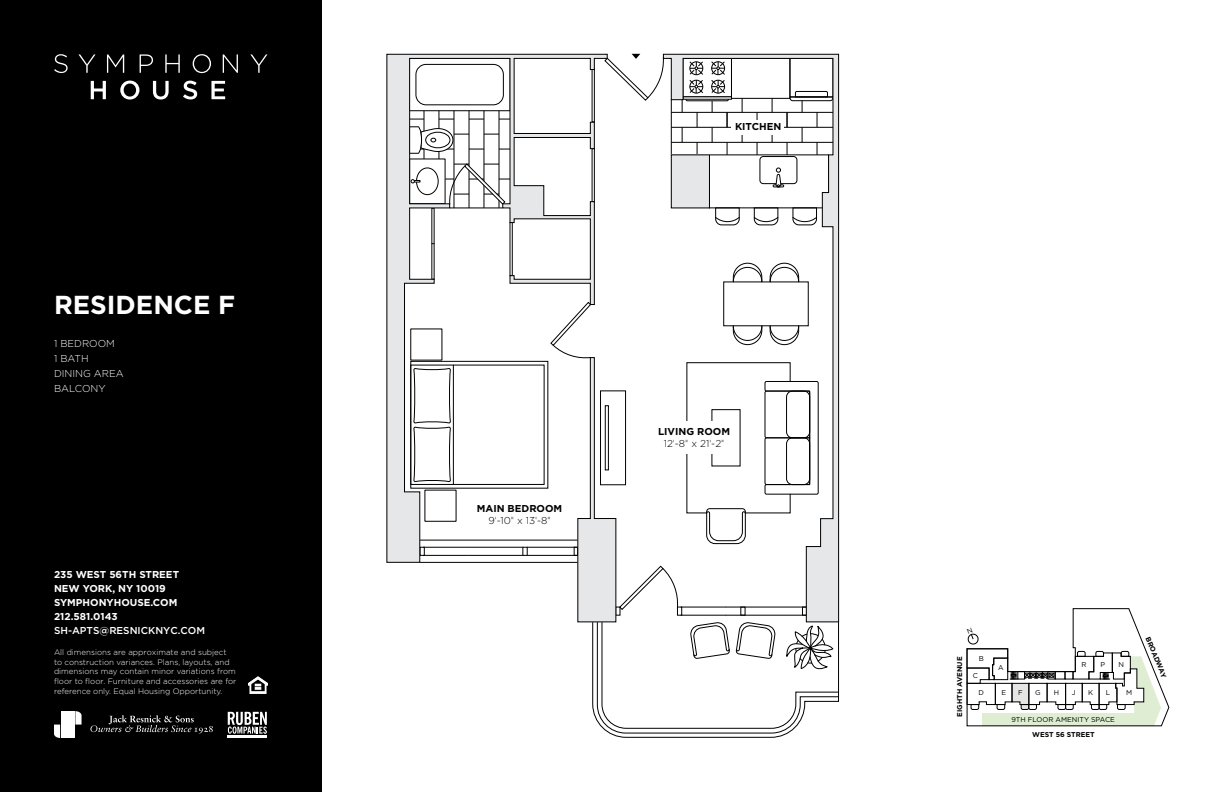
<style>
.page{position:relative;width:1224px;height:792px;background:#fff}
.page>*{position:absolute;margin:0;border:0;box-sizing:border-box;transform-origin:0 0}
.t1{font:700 26px "Gotham";color:#fff}
.t2{font:700 10px/14px "Gotham";color:#fff}
.t3{font:700 10px/12px "Gotham";color:#000;text-align:center}
.t4{font:300 10px/15px "Gotham";color:#fff}
.t5{font:500 10px "Gotham";color:#fff}
.t6{font:300 8px/9.6px "Gotham";color:#fff}
.t7{font:7px "Gotham";color:#000}
.t8{font:700 7px "Gotham";color:#000}
.s1{font-weight:300}
.s2{font-family:"Helvetica Neue";font-weight:100}
</style>
<div class="page">
<div style="left:0;top:0;width:322px;height:792px;background:#000"></div>
<svg style="left:91px;top:81px;width:15px;height:18px"></svg>
<svg style="left:120px;top:81px;width:19px;height:19px"></svg>
<svg style="left:153px;top:81px;width:16px;height:19px"></svg>
<svg style="left:183px;top:81px;width:14px;height:18px"></svg>
<svg style="left:211px;top:81px;width:14px;height:18px"></svg>
<svg style="left:54px;top:54px;width:14px;height:19px"></svg>
<svg style="left:78px;top:54px;width:18px;height:19px"></svg>
<svg style="left:107px;top:54px;width:17px;height:19px"></svg>
<svg style="left:140px;top:54px;width:13px;height:19px"></svg>
<svg style="left:165px;top:54px;width:15px;height:19px"></svg>
<svg style="left:193px;top:54px;width:18px;height:19px"></svg>
<svg style="left:223px;top:54px;width:15px;height:19px"></svg>
<svg style="left:250px;top:54px;width:17px;height:19px"></svg>
<svg style="left:90px;top:715px;width:123px;height:19px"></svg>
<svg style="left:75px;top:711px;width:7px;height:14px"></svg>
<svg style="left:54px;top:725px;width:6px;height:13px"></svg>
<div style="left:61px;top:711px;width:6px;height:27px;background:#fff"></div>
<div style="left:68px;top:711px;width:6px;height:27px;background:#fff"></div>
<svg style="left:228px;top:712px;width:39px;height:22px"></svg>
<hr style="left:228px;top:735px;width:39px;height:3px;background:#fff">
<img style="left:248px;top:677px;width:20px;height:17px">
<svg style="left:386px;top:54px;width:218px;height:509px"></svg>
<svg style="left:664px;top:54px;width:175px;height:248px"></svg>
<svg style="left:413px;top:368px;width:38px;height:114px"></svg>
<hr style="left:453px;top:365px;width:1px;height:119px;background:#000">
<svg style="left:715px;top:207px;width:25px;height:18px"></svg>
<svg style="left:754px;top:207px;width:25px;height:18px"></svg>
<svg style="left:792px;top:207px;width:25px;height:18px"></svg>
<svg style="left:770px;top:263px;width:29px;height:19px"></svg>
<svg style="left:733px;top:263px;width:29px;height:19px"></svg>
<svg style="left:550px;top:302px;width:289px;height:436px"></svg>
<div style="left:653px;top:422px;width:80px;height:32px;background:#fff"></div>
<div style="left:731px;top:120px;width:53px;height:14px;background:#fff"></div>
<svg style="left:604px;top:54px;width:60px;height:47px"></svg>
<svg style="left:967px;top:608px;width:202px;height:118px"></svg>
<h1 class="t1" style="left:54px;top:290px;width:183px">RESIDENCE F</h1>
<p class="t4" style="left:54px;top:336px;width:71px">1 BEDROOM<br>1 BATH<br>DINING AREA<br>BALCONY</p>
<p class="t2" style="left:54px;top:567px;width:127px">235 WEST 56TH STREET<br>NEW YORK, NY 10019<br>SYMPHONYHOUSE.COM<br>212.581.0143</p>
<p class="t5" style="left:54px;top:624px;width:153px">SH-APTS@RESNICKNYC.COM</p>
<p class="t6" style="left:54px;top:648px;width:184px">All dimensions are approximate and subject to construction variances. Plans, layouts, and dimensions may contain minor variations from floor to floor. Furniture and accessories are for reference only. Equal Housing Opportunity.</p>
<p class="t3" style="left:735px;top:121px;width:48px">KITCHEN</p>
<p class="t3" style="left:477px;top:502px;width:87px">MAIN BEDROOM<br><span class="s1">9</span><span class="s2">'</span><span class="s1">-10</span><span class="s2">"</span> <span class="s1">x 13</span><span class="s2">'</span><span class="s1">-8</span><span class="s2">"</span></p>
<p class="t3" style="left:658px;top:425px;width:74px">LIVING ROOM<br><span class="s1">12</span><span class="s2">'</span><span class="s1">-8</span><span class="s2">"</span> <span class="s1">x 21</span><span class="s2">'</span><span class="s1">-2</span><span class="s2">"</span></p>
<p class="t8" style="left:956px;top:717px;width:62px;rotate:-90deg">EIGHTH AVENUE</p>
<p class="t7" style="left:979px;top:655px;width:7px">B</p>
<p class="t7" style="left:978px;top:689px;width:7px">D</p>
<p class="t7" style="left:1001px;top:689px;width:6px">E</p>
<p class="t7" style="left:1018px;top:689px;width:6px">F</p>
<p class="t7" style="left:1035px;top:689px;width:7px">G</p>
<p class="t7" style="left:1054px;top:689px;width:7px">H</p>
<p class="t7" style="left:1072px;top:689px;width:5px">J</p>
<p class="t7" style="left:1088px;top:689px;width:7px">K</p>
<p class="t7" style="left:1106px;top:689px;width:6px">L</p>
<p class="t7" style="left:1126px;top:689px;width:8px">M</p>
<p class="t7" style="left:1081px;top:661px;width:7px">R</p>
<p class="t7" style="left:1100px;top:661px;width:6px">P</p>
<p class="t7" style="left:1119px;top:661px;width:7px">N</p>
<p class="t7" style="left:998px;top:664px;width:7px">A</p>
<p class="t7" style="left:973px;top:671px;width:7px">C</p>
<p class="t7" style="left:1011px;top:716px;width:105px">9TH FLOOR AMENITY SPACE</p>
<p class="t8" style="left:1032px;top:730px;width:64px">WEST 56 STREET</p>
<p class="t8" style="left:1151px;top:636px;width:45px;rotate:67deg">BROADWAY</p>
</div>
